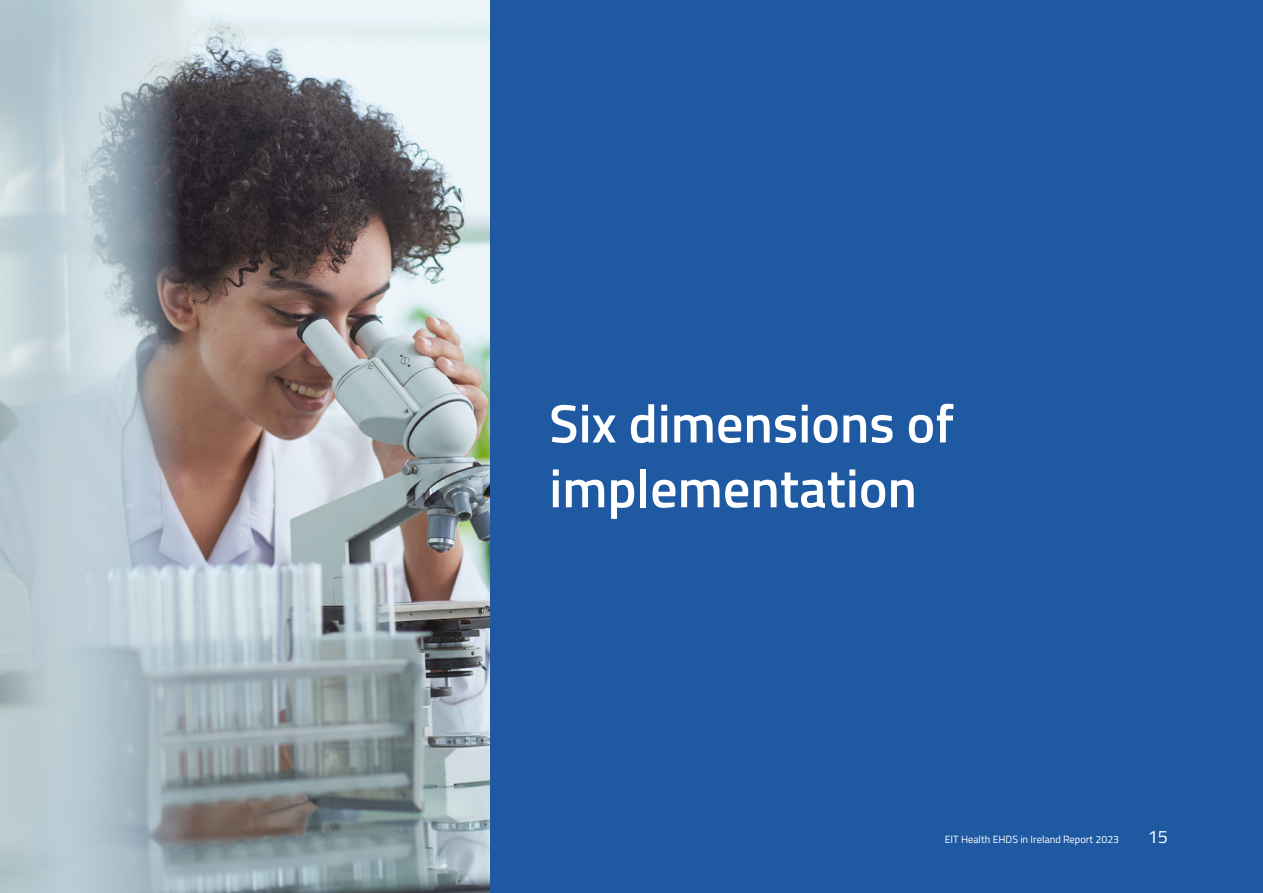
<style>
.page{position:relative;width:1263px;height:893px;background:#1e59a2}
.page>*{position:absolute;margin:0;border:0;box-sizing:border-box;transform-origin:0 0}
.t1{font:600 54px/64.8px "Titillium Web";color:#fff}
.t2{font:18px "Titillium Web";color:#fff}
.t3{font:10.5px "Titillium Web";color:#fff}
</style>
<div class="page">
<img style="left:0;top:0;width:490px;height:893px">
<p class="t1" style="left:549px;top:388px;width:406px">Six dimensions of implementation</p>
<p class="t3" style="left:945px;top:832px;width:176px">EIT Health EHDS in Ireland Report 2023</p>
<p class="t2" style="left:1148px;top:823px;width:22px">15</p>
</div>
